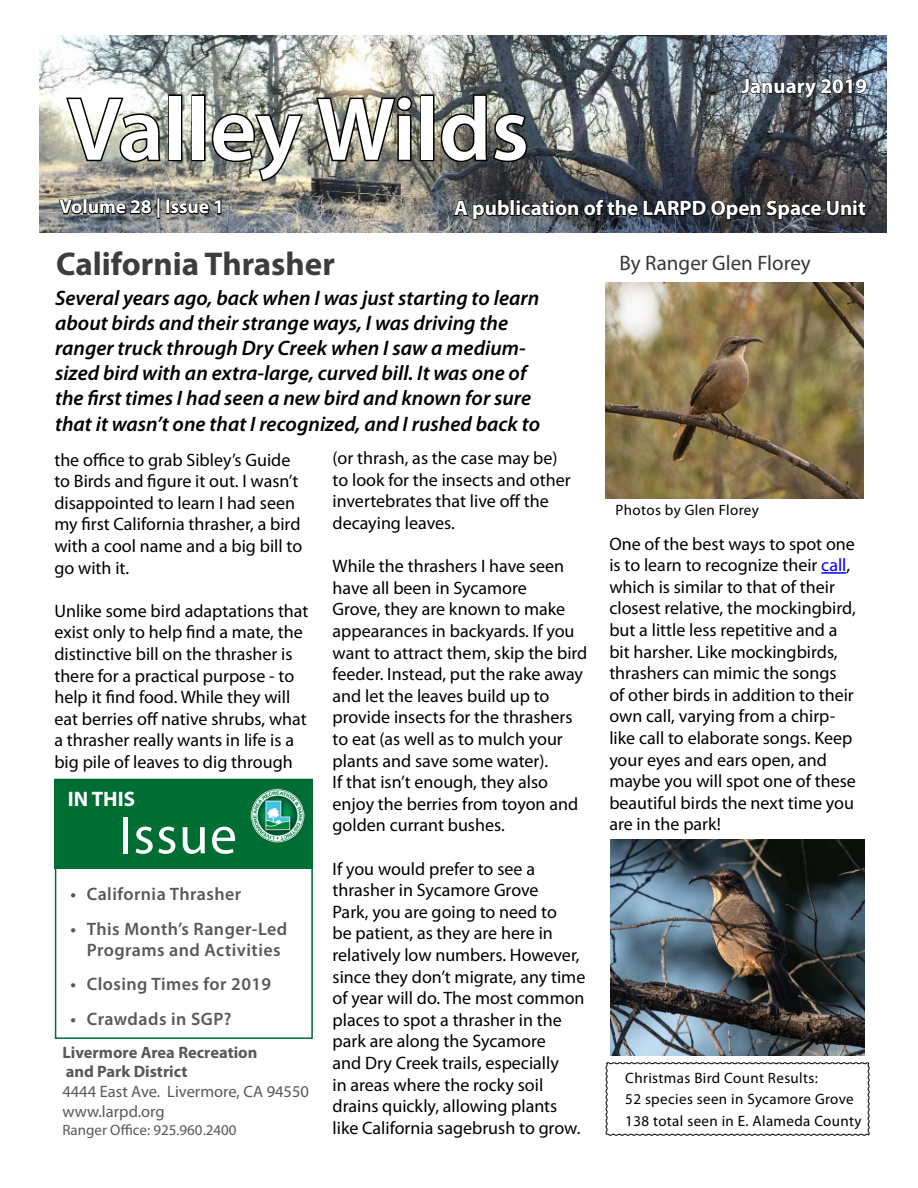
<style>
.page{position:relative;width:918px;height:1188px;background:#fff}
.page>*{position:absolute;margin:0;border:0;box-sizing:border-box;transform-origin:0 0}
.t1{font:600 90px "Myriad Pro";color:#fff}
.t2{font:54px "Myriad Pro";letter-spacing:.025em;color:#fff}
.t3{font:700 33px "Myriad Pro";color:#3d3c3e}
.t4{font:italic 600 21px/25.2px "Myriad Pro";color:#000}
.t5{font:700 21px "Myriad Pro";color:#fff}
.t6{font:21px "Myriad Pro";color:#383839}
.t7{font:700 19.5px "Myriad Pro";color:#fff}
.t8{font:18px/21.6px "Myriad Pro";color:#000}
.t9{font:600 18px/21px "Myriad Pro";letter-spacing:.025em;color:#58595b;text-align:center}
.t10{font:16.5px/19.8px "Myriad Pro";color:#58595b}
.t11{font:700 16.5px/19.8px "Myriad Pro";color:#58595b}
.t12{font:15px/21.3px "Myriad Pro";letter-spacing:.025em;color:#000}
.t13{font:15px "Myriad Pro";color:#58595b}
.s1{color:#00f}
</style>
<div class="page">
<img style="left:40px;top:35px;width:846px;height:198px">
<div style="left:55px;top:779px;width:258px;height:260px;border:2px solid #006d32"></div>
<svg style="left:58px;top:182px;width:95px;height:51px;background:#727474"></svg>
<div style="left:157px;top:198px;width:3px;height:21px;border:2px solid #000"></div>
<div style="left:166px;top:200px;width:4px;height:14px;border:2px solid #000"></div>
<hr style="left:821px;top:572px;width:25px;height:2px;background:#00f">
<svg style="left:741px;top:76px;width:126px;height:23px;background:#4c525c"></svg>
<svg style="left:453px;top:179px;width:57px;height:54px;background:#4a4c4f"></svg>
<div style="left:510px;top:200px;width:5px;height:16px;border:2px solid #000"></div>
<svg style="left:516px;top:191px;width:351px;height:42px;background:#33363e"></svg>
<div style="left:54px;top:780px;width:259px;height:89px;background:#006d32"></div>
<svg style="left:64px;top:96px;width:99px;height:68px"></svg>
<div style="left:168px;top:94px;width:14px;height:67px;border:3px solid #000"></div>
<div style="left:191px;top:94px;width:15px;height:67px;border:3px solid #000"></div>
<svg style="left:169px;top:112px;width:136px;height:103px;background:#83837a"></svg>
<svg style="left:314px;top:95px;width:100px;height:68px;background:#7a786e"></svg>
<div style="left:420px;top:94px;width:14px;height:67px;border:3px solid #000"></div>
<svg style="left:442px;top:93px;width:87px;height:71px;background:#535551"></svg>
<svg style="left:605px;top:1062px;width:265px;height:74px"></svg>
<img style="left:605px;top:283px;width:259px;height:216px">
<img style="left:610px;top:839px;width:255px;height:216px">
<img style="left:251px;top:789px;width:54px;height:54px">
<h1 class="t1" style="left:68px;top:72px;width:463px">Valley Wilds</h1>
<p class="t5" style="left:742px;top:72px;width:127px">January 2019</p>
<p class="t7" style="left:60px;top:194px;width:166px">Volume 28 | Issue 1</p>
<p class="t5" style="left:454px;top:195px;width:413px">A publication of the LARPD Open Space Unit</p>
<h3 class="t3" style="left:56px;top:242px;width:280px">California Thrasher</h3>
<p class="t4" style="left:55px;top:284px;width:487px">Several years ago, back when I was just starting to learn about birds and their strange ways, I was driving the ranger truck through Dry Creek when I saw a medium&shy;sized bird with an extra-large, curved bill. It was one of the first times I had seen a new bird and known for sure that it wasn’t one that I recognized, and I rushed back to</p>
<p class="t8" style="left:54px;top:448px;width:249px">the office to grab Sibley’s Guide to Birds and figure it out. I wasn’t disappointed to learn I had seen my first California thrasher, a bird with a cool name and a big bill to go with it.</p>
<p class="t8" style="left:54px;top:600px;width:256px">Unlike some bird adaptations that exist only to help find a mate, the distinctive bill on the thrasher is there for a practical purpose - to help it find food. While they will eat berries off native shrubs, what a thrasher really wants in life is a big pile of leaves to dig through</p>
<p class="t5" style="left:68px;top:785px;width:69px">IN THIS</p>
<h2 class="t2" style="left:119px;top:802px;width:119px">Issue</h2>
<p class="t9" style="left:71px;top:883px;width:172px">• California Thrasher</p>
<p class="t9" style="left:71px;top:918px;width:218px">• This Month’s Ranger-Led<br>Programs and Activities</p>
<p class="t9" style="left:71px;top:973px;width:202px">• Closing Times for 2019</p>
<p class="t9" style="left:71px;top:1008px;width:162px">• Crawdads in SGP?</p>
<p class="t11" style="left:62px;top:1042px;width:197px">Livermore Area Recreation and Park District</p>
<p class="t10" style="left:62px;top:1081px;width:248px">4444 East Ave. Livermore, CA 94550 www.larpd.org</p>
<p class="t13" style="left:62px;top:1121px;width:176px">Ranger Office: 925.960.2400</p>
<p class="t8" style="left:333px;top:447px;width:240px">(or thrash, as the case may be) to look for the insects and other invertebrates that live off the decaying leaves.</p>
<p class="t8" style="left:333px;top:555px;width:256px">While the thrashers I have seen have all been in Sycamore<br>Grove, they are known to make appearances in backyards. If you want to attract them, skip the bird feeder. Instead, put the rake away and let the leaves build up to provide insects for the thrashers to eat (as well as to mulch your plants and save some water).<br>If that isn’t enough, they also enjoy the berries from toyon and golden currant bushes.</p>
<p class="t8" style="left:333px;top:857px;width:254px">If you would prefer to see a thrasher in Sycamore Grove<br>Park, you are going to need to<br>be patient, as they are here in relatively low numbers. However, since they don’t migrate, any time of year will do. The most common places to spot a thrasher in the park are along the Sycamore<br>and Dry Creek trails, especially<br>in areas where the rocky soil drains quickly, allowing plants like California sagebrush to grow.</p>
<p class="t6" style="left:620px;top:250px;width:193px">By Ranger Glen Florey</p>
<p class="t12" style="left:616px;top:499px;width:145px">Photos by Glen Florey</p>
<p class="t8" style="left:609px;top:532px;width:248px">One of the best ways to spot one is to learn to recognize their <span class="s1">call</span>, which is similar to that of their closest relative, the mockingbird, but a little less repetitive and a bit harsher. Like mockingbirds, thrashers can mimic the songs of other birds in addition to their own call, varying from a chirp&shy;like call to elaborate songs. Keep your eyes and ears open, and maybe you will spot one of these beautiful birds the next time you are in the park!</p>
<p class="t12" style="left:625px;top:1067px;width:238px">Christmas Bird Count Results:<br>52 species seen in Sycamore Grove<br>138 total seen in E. Alameda County</p>
</div>
